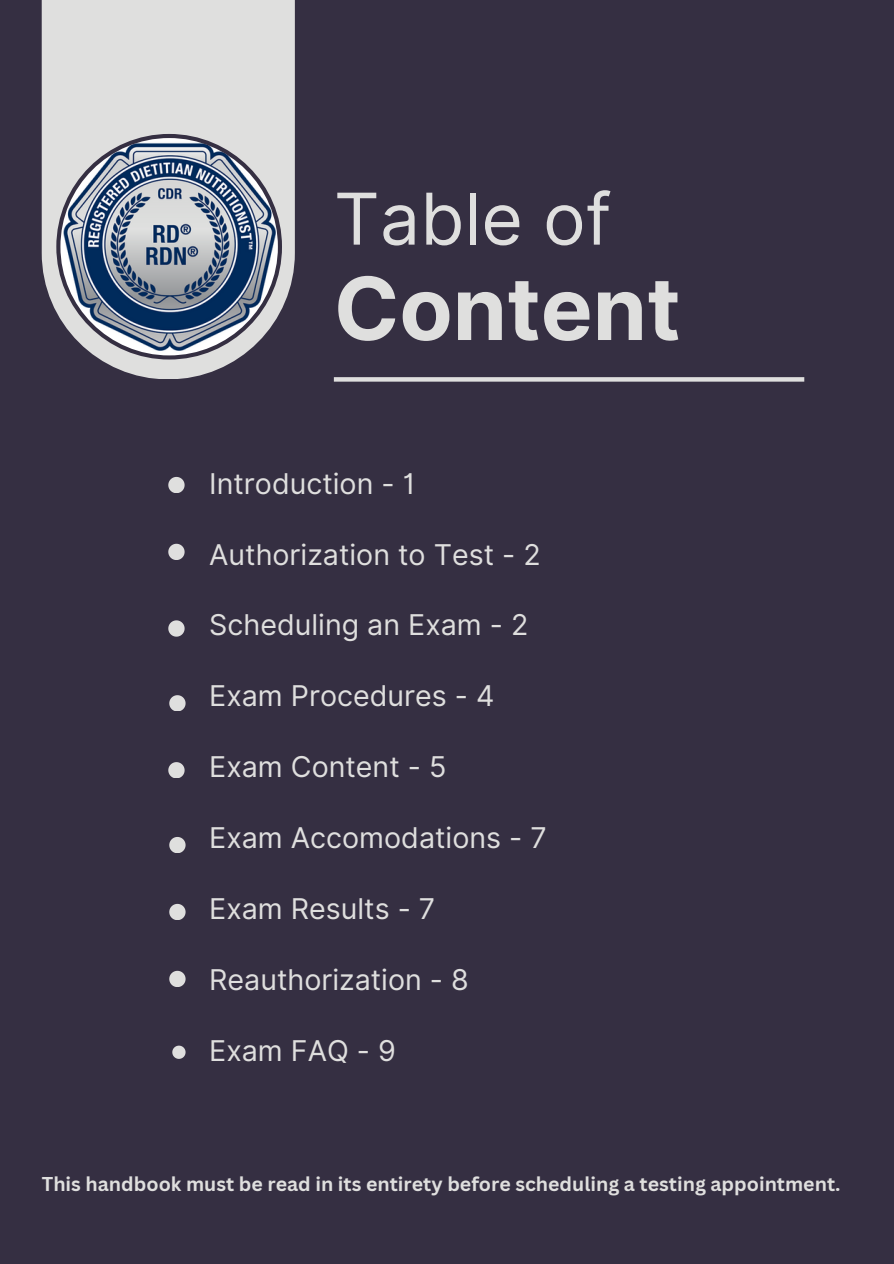
<style>
.page{position:relative;width:894px;height:1264px;background:#fff}
.page>*{position:absolute;margin:0;border:0;box-sizing:border-box;transform-origin:0 0}
.t1{font:700 87px "Inter";color:#dfdfde}
.t2{font:71.4px "Inter";color:#dfdfde}
.t3{font:28.65px "Inter";color:#dfdfde}
.t4{font:700 19.5px "Canva Sans";color:#dfdfde}
</style>
<div class="page">
<div style="left:0;top:0;width:893px;height:1263px;background:#352f42"></div>
<div style="left:42px;top:0;width:253px;height:379px;background:#dfdfde"></div>
<svg style="left:168px;top:477px;width:16px;height:15px"></svg>
<svg style="left:168px;top:544px;width:16px;height:15px"></svg>
<svg style="left:168px;top:620px;width:16px;height:16px"></svg>
<svg style="left:169px;top:695px;width:16px;height:16px"></svg>
<svg style="left:168px;top:762px;width:16px;height:16px"></svg>
<svg style="left:169px;top:837px;width:16px;height:15px"></svg>
<svg style="left:169px;top:903px;width:16px;height:16px"></svg>
<svg style="left:169px;top:970px;width:16px;height:16px"></svg>
<svg style="left:334px;top:377px;width:470px;height:4px;fill:#dfdfde"></svg>
<svg style="left:172px;top:1045px;width:13px;height:13px"></svg>
<svg style="left:56px;top:134px;width:226px;height:225px"></svg>
<p class="t2" style="left:334px;top:176px;width:279px">Table of</p>
<h1 class="t1" style="left:334px;top:256px;width:348px">Content</h1>
<h2 class="t3" style="left:209px;top:466px;width:207px">Introduction - 1</h2>
<h2 class="t3" style="left:209px;top:537px;width:333px">Authorization to Test - 2</h2>
<h2 class="t3" style="left:209px;top:608px;width:320px">Scheduling an Exam - 2</h2>
<h2 class="t3" style="left:209px;top:678px;width:286px">Exam Procedures - 4</h2>
<h2 class="t3" style="left:209px;top:749px;width:238px">Exam Content - 5</h2>
<h2 class="t3" style="left:209px;top:820px;width:339px">Exam Accomodations - 7</h2>
<h2 class="t3" style="left:209px;top:891px;width:227px">Exam Results - 7</h2>
<h2 class="t3" style="left:209px;top:962px;width:261px">Reauthorization - 8</h2>
<h2 class="t3" style="left:209px;top:1033px;width:188px">Exam FAQ - 9</h2>
<p class="t4" style="left:42px;top:1170px;width:800px">This handbook must be read in its entirety before scheduling a testing appointment.</p>
</div>
